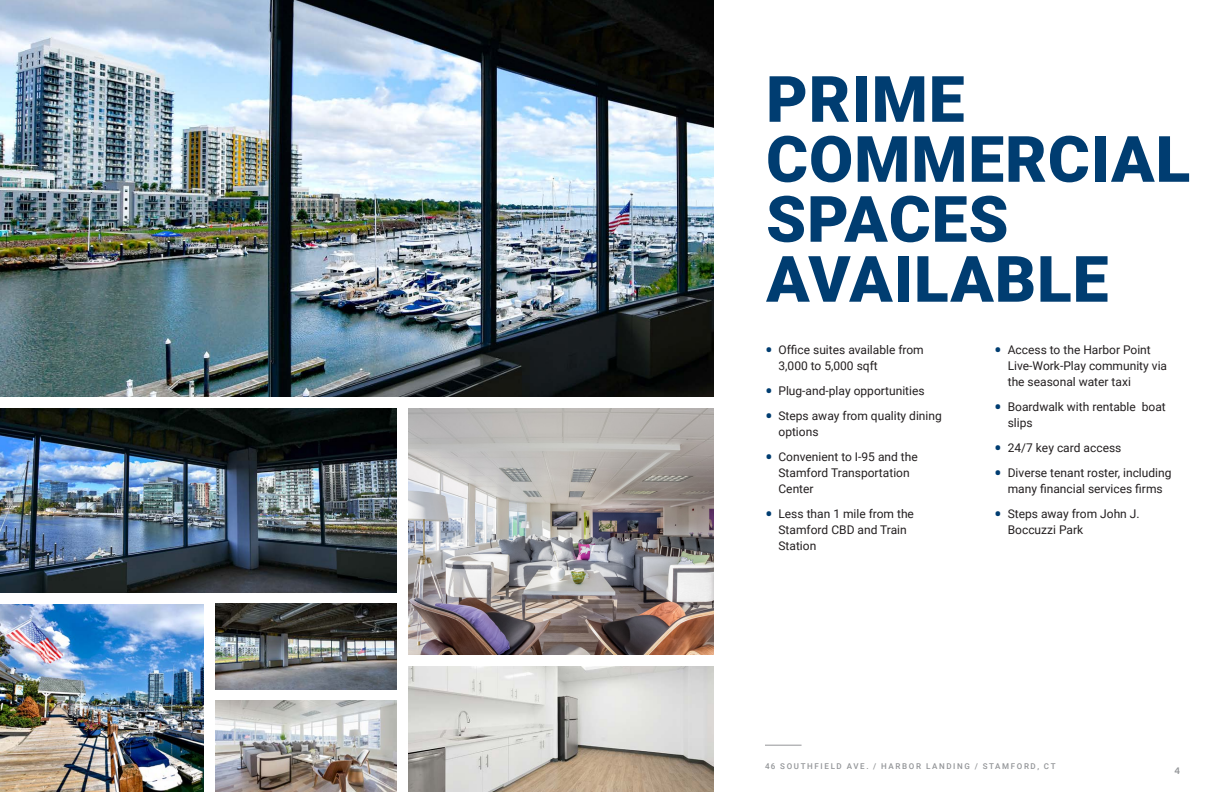
<style>
.page{position:relative;width:1224px;height:792px;background:#fff}
.page>*{position:absolute;margin:0;border:0;box-sizing:border-box;transform-origin:0 0}
.Page_Title{font:900 64px/60px "Roboto";letter-spacing:.015em;color:#003d71}
.t1{font:12px/16px "Roboto";color:#231f20}
.t2{font:600 10px "Acumin Pro";color:#939598}
.Page_Section{font:500 8px "Roboto";letter-spacing:.205em;color:#939598}
.s1{font-size:23px;color:#003d71}
</style>
<div class="page">
<hr style="left:765px;top:745px;width:37px;height:1px;background:#939598">
<img style="left:0;top:605px;width:204px;height:187px">
<img style="left:0;top:408px;width:396px;height:184px">
<img style="left:216px;top:604px;width:180px;height:85px">
<img style="left:408px;top:666px;width:306px;height:126px">
<img style="left:408px;top:408px;width:306px;height:247px">
<img style="left:0;top:0;width:714px;height:397px">
<img style="left:216px;top:701px;width:180px;height:91px">
<p class="Page_Title" style="left:766px;top:67px;width:426px">PRIME<br>COMMERCIAL<br>SPACES<br>AVAILABLE</p>
<p class="t1" style="left:778px;top:341px;width:147px;text-indent:-14px"><span class="s1">•</span> Office suites available from<br>3,000 to 5,000 sqft</p>
<p class="t1" style="left:765px;top:382px;width:161px"><span class="s1">•</span> Plug-and-play opportunities</p>
<p class="t1" style="left:778px;top:407px;width:165px;text-indent:-14px"><span class="s1">•</span> Steps away from quality dining options</p>
<p class="t1" style="left:778px;top:448px;width:141px;text-indent:-14px"><span class="s1">•</span> Convenient to I-95 and the<br>Stamford Transportation<br>Center</p>
<p class="t1" style="left:778px;top:505px;width:137px;text-indent:-14px"><span class="s1">•</span> Less than 1 mile from the<br>Stamford CBD and Train<br>Station</p>
<p class="t1" style="left:1008px;top:341px;width:161px;text-indent:-14px"><span class="s1">•</span> Access to the Harbor Point<br>Live-Work-Play community via the seasonal water taxi</p>
<p class="t1" style="left:1008px;top:398px;width:160px;text-indent:-14px"><span class="s1">•</span> Boardwalk with rentable boat slips</p>
<p class="t1" style="left:994px;top:439px;width:129px"><span class="s1">•</span> 24/7 key card access</p>
<p class="t1" style="left:994px;top:464px;width:179px;text-align:center"><span class="s1">•</span> Diverse tenant roster, including many financial services firms</p>
<p class="t1" style="left:1008px;top:505px;width:133px;text-indent:-14px"><span class="s1">•</span> Steps away from John J.<br>Boccuzzi Park</p>
<p class="Page_Section" style="left:765px;top:761px;width:292px">46 SOUTHFIELD AVE. / HARBOR LANDING / STAMFORD, CT</p>
<p class="t2" style="left:1174px;top:764px;width:7px">4</p>
</div>
